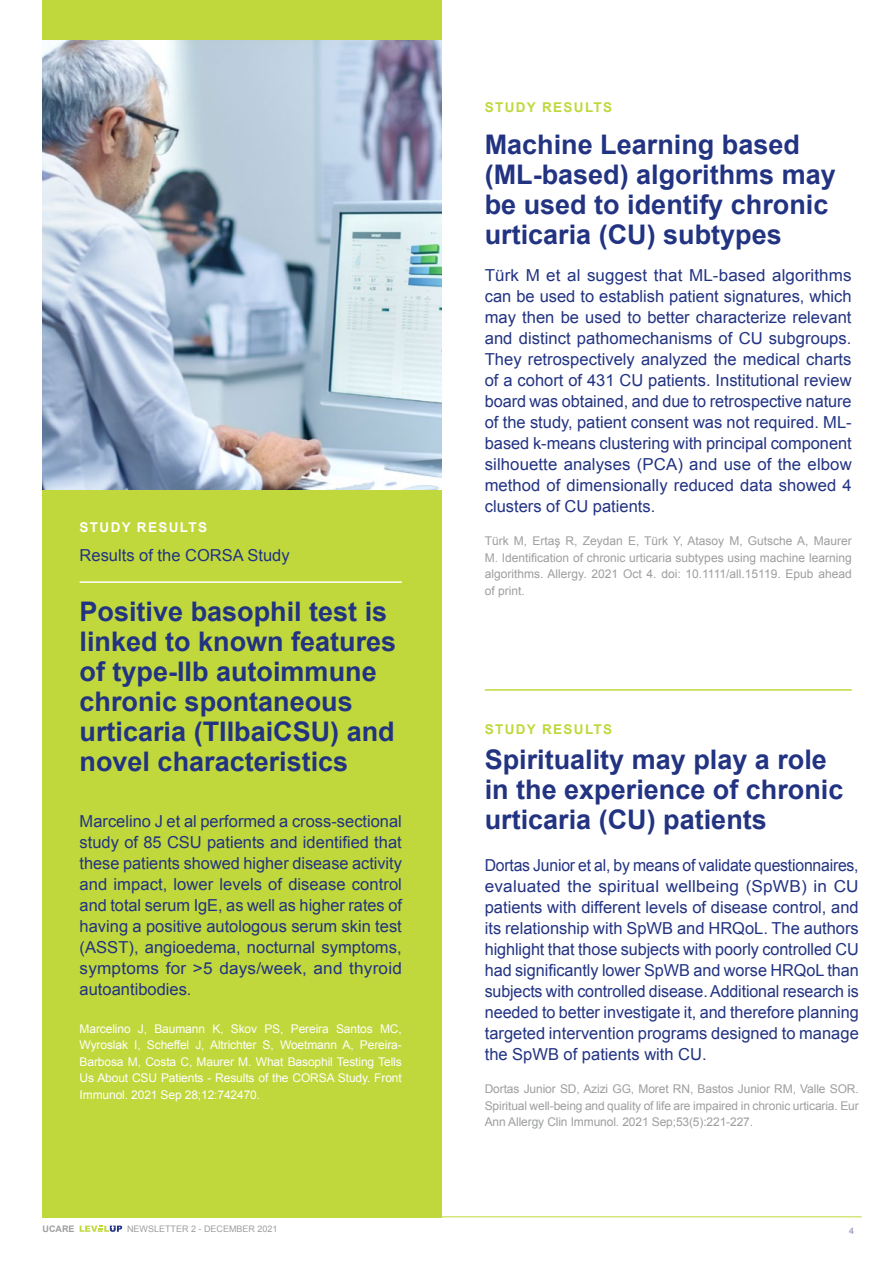
<style>
.page{position:relative;width:893px;height:1263px;background:#fff}
.page>*{position:absolute;margin:0;border:0;box-sizing:border-box;transform-origin:0 0}
.t1{font:700 27px/30px "Arial";color:#223382}
.t2{font:16.5px/21px "Arial";color:#223382;text-align:justify}
.t3{font:16.5px/21px "Arial";color:#223382;text-align:justify;scale:.96 1}
.t4{font:700 13.5px "Arial";letter-spacing:.1em;color:#c0d83b}
.t5{font:700 13.5px "Arial";letter-spacing:.1em;color:#fff}
.t6{font:12px/16.5px "Arial";letter-spacing:-.01em;color:#9d9e9e;text-align:justify}
.t7{font:12px/16.5px "Arial";letter-spacing:-.01em;color:#fff;text-align:justify}
.t8{font:9px "Arial";color:#9d9e9e}
.t9{font:700 9px "Arial";color:#9d9e9e}
.t10{font:9px "Arial";color:#8c88b8}
</style>
<div class="page">
<hr style="left:43px;top:1216px;width:819px;height:1px;background:#c0d83b">
<svg style="left:80px;top:1225px;width:42px;height:7px"></svg>
<div style="left:43px;top:0;width:399px;height:1217px;background:#c0d83b"></div>
<hr style="left:80px;top:581px;width:322px;height:2px;background:#fff">
<img style="left:43px;top:40px;width:399px;height:449px">
<hr style="left:485px;top:689px;width:367px;height:2px;background:#c0d83b">
<p class="t4" style="left:485px;top:99px;width:129px">STUDY RESULTS</p>
<p class="t5" style="left:80px;top:519px;width:129px">STUDY RESULTS</p>
<p class="t2" style="left:80px;top:544px;width:212px">Results of the CORSA Study</p>
<h1 class="t1" style="left:80px;top:597px;width:318px">Positive basophil test is linked to known features of type-IIb autoimmune chronic spontaneous urticaria (TIIbaiCSU) and novel characteristics</h1>
<p class="t2" style="left:80px;top:811px;width:324px">Marcelino J et al performed a cross-sectional study of 85 CSU patients and identified that these patients showed higher disease activity and impact, lower levels of disease control and total serum IgE, as well as higher rates of having a positive autologous serum skin test (ASST), angioedema, nocturnal symptoms, symptoms for &gt;5 days/week, and thyroid autoantibodies.</p>
<p class="t7" style="left:80px;top:1020px;width:324px">Marcelino J, Baumann K, Skov PS, Pereira Santos MC, Wyroslak I, Scheffel J, Altrichter S, Woetmann A, Pereira-Barbosa M, Costa C, Maurer M. What Basophil Testing Tells Us About CSU Patients - Results of the CORSA Study. Front Immunol. 2021 Sep 28;12:742470.</p>
<h1 class="t1" style="left:485px;top:130px;width:353px">Machine Learning based (ML-based) algorithms may be used to identify chronic urticaria (CU) subtypes</h1>
<p class="t2" style="left:485px;top:265px;width:369px">Türk M et al suggest that ML-based algorithms can be used to establish patient signatures, which may then be used to better characterize relevant and distinct pathomechanisms of CU subgroups.<br>They retrospectively analyzed the medical charts of a cohort of 431 CU patients. Institutional review board was obtained, and due to retrospective nature of the study, patient consent was not required. ML&shy;based k-means clustering with principal component silhouette analyses (PCA) and use of the elbow method of dimensionally reduced data showed 4 clusters of CU patients.</p>
<p class="t6" style="left:485px;top:533px;width:368px">Türk M, Ertaş R, Zeydan E, Türk Y, Atasoy M, Gutsche A, Maurer M. Identification of chronic urticaria subtypes using machine learning algorithms. Allergy. 2021 Oct 4. doi: 10.1111/all.15119. Epub ahead of print.</p>
<p class="t4" style="left:485px;top:720px;width:129px">STUDY RESULTS</p>
<h1 class="t1" style="left:485px;top:745px;width:360px">Spirituality may play a role in the experience of chronic urticaria (CU) patients</h1>
<p class="t3" style="left:485px;top:855px;width:391px">Dortas Junior et al, by means of validate questionnaires, evaluated the spiritual wellbeing (SpWB) in CU patients with different levels of disease control, and its relationship with SpWB and HRQoL. The authors highlight that those subjects with poorly controlled CU had significantly lower SpWB and worse HRQoL than subjects with controlled disease. Additional research is needed to better investigate it, and therefore planning targeted intervention programs designed to manage the SpWB of patients with CU.</p>
<p class="t6" style="left:485px;top:1081px;width:376px">Dortas Junior SD, Azizi GG, Moret RN, Bastos Junior RM, Valle SOR.<br>Spiritual well-being and quality of life are impaired in chronic urticaria. Eur Ann Allergy Clin Immunol. 2021 Sep;53(5):221-227.</p>
<p class="t9" style="left:43px;top:1223px;width:33px">UCARE</p>
<p class="t8" style="left:127px;top:1223px;width:152px">NEWSLETTER 2 - DECEMBER 2021</p>
<p class="t10" style="left:849px;top:1225px;width:7px">4</p>
</div>
